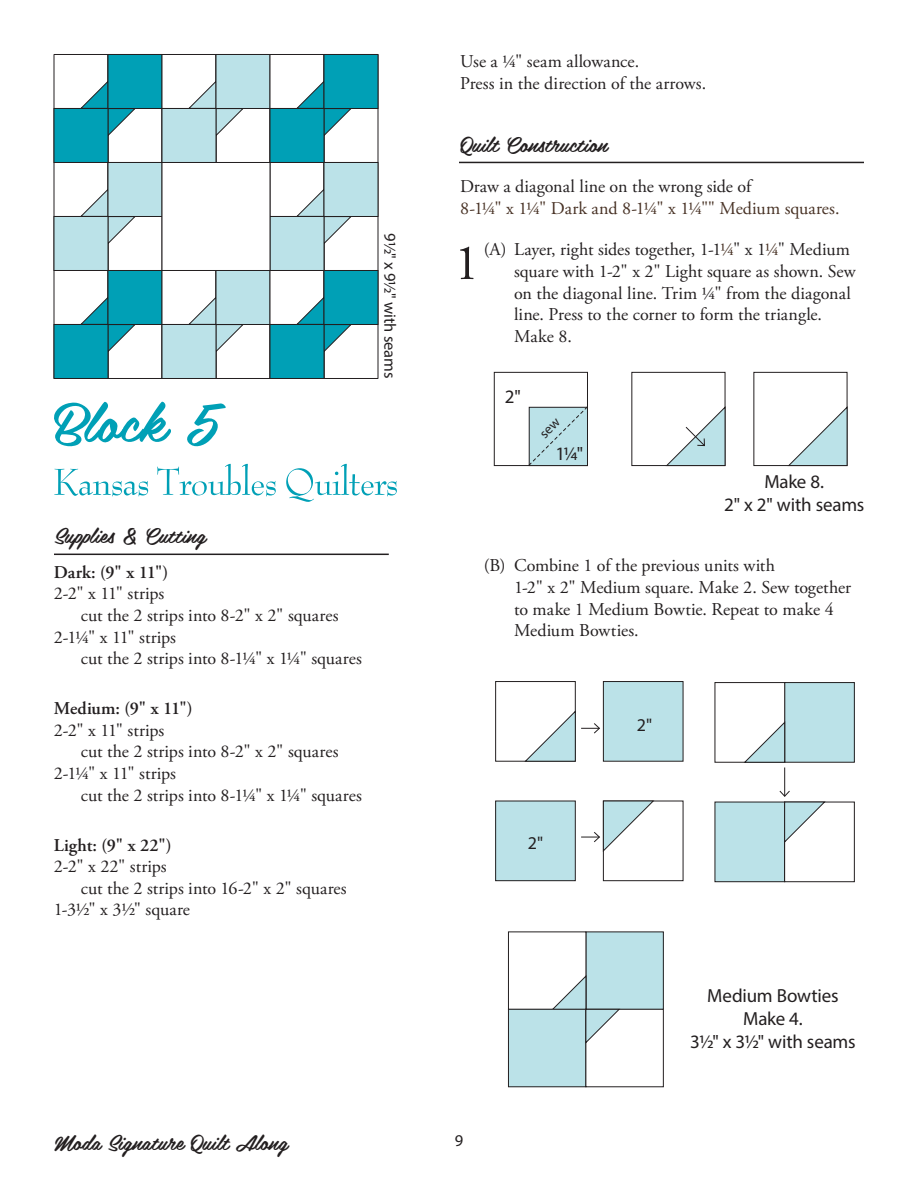
<style>
.page{position:relative;width:918px;height:1188px;background:#fff}
.page>*{position:absolute;margin:0;border:0;box-sizing:border-box;transform-origin:0 0}
.t1{font:54px "Belinda";letter-spacing:.01em;color:#00a0b6}
.t2{font:50.55px "Adobe Garamond Pro";color:#231f20}
.t3{font:21px "Belinda";letter-spacing:.01em;color:#231f20}
.t4{font:18.9px/22.8px "Myriad Pro";letter-spacing:-.01em;color:#231f20;text-align:center}
.t5{font:18px/21.6px "Adobe Garamond Pro";color:#231f20}
.t6{font:600 18px "Adobe Garamond Pro";color:#231f20}
.t7{font:18px "Adobe Garamond Pro";letter-spacing:-.005em;color:#473124}
.t8{font:18px "Myriad Pro";color:#231f20}
.t9{font:16.5px "Myriad Pro";letter-spacing:-.005em;color:#231f20}
.s1{color:#473124}
</style>
<div class="page">
<hr style="left:54px;top:554px;width:335px;height:1px;background:#231f20">
<hr style="left:459px;top:162px;width:405px;height:1px;background:#231f20">
<div style="left:54px;top:54px;width:54px;height:55px;border:1px solid #231f20"></div>
<div style="left:108px;top:108px;width:54px;height:55px;border:1px solid #231f20"></div>
<svg style="left:80px;top:80px;width:55px;height:56px"></svg>
<div style="left:54px;top:108px;width:54px;height:54px;background:#00a0b6"></div>
<div style="left:108px;top:54px;width:54px;height:54px;background:#00a0b6"></div>
<div style="left:108px;top:54px;width:54px;height:55px;border:1px solid #231f20"></div>
<div style="left:108px;top:324px;width:54px;height:55px;border:1px solid #231f20"></div>
<svg style="left:80px;top:296px;width:55px;height:56px"></svg>
<div style="left:54px;top:324px;width:54px;height:54px;background:#00a0b6"></div>
<div style="left:54px;top:324px;width:54px;height:55px;border:1px solid #231f20"></div>
<div style="left:108px;top:270px;width:54px;height:54px;background:#00a0b6"></div>
<div style="left:108px;top:270px;width:54px;height:55px;border:1px solid #231f20"></div>
<div style="left:162px;top:54px;width:54px;height:55px;border:1px solid #231f20"></div>
<div style="left:216px;top:108px;width:54px;height:55px;border:1px solid #231f20"></div>
<svg style="left:188px;top:80px;width:55px;height:56px"></svg>
<div style="left:162px;top:108px;width:54px;height:54px;background:#bbe2e8"></div>
<div style="left:216px;top:54px;width:54px;height:54px;background:#bbe2e8"></div>
<div style="left:216px;top:54px;width:54px;height:55px;border:1px solid #231f20"></div>
<div style="left:216px;top:324px;width:54px;height:55px;border:1px solid #231f20"></div>
<svg style="left:188px;top:296px;width:55px;height:56px"></svg>
<div style="left:162px;top:324px;width:54px;height:54px;background:#bbe2e8"></div>
<div style="left:162px;top:324px;width:54px;height:55px;border:1px solid #231f20"></div>
<div style="left:216px;top:270px;width:54px;height:54px;background:#bbe2e8"></div>
<div style="left:216px;top:270px;width:54px;height:55px;border:1px solid #231f20"></div>
<div style="left:270px;top:54px;width:54px;height:55px;border:1px solid #231f20"></div>
<svg style="left:296px;top:80px;width:55px;height:56px"></svg>
<div style="left:270px;top:108px;width:54px;height:54px;background:#00a0b6"></div>
<div style="left:324px;top:54px;width:54px;height:54px;background:#00a0b6"></div>
<div style="left:324px;top:54px;width:54px;height:55px;border:1px solid #231f20"></div>
<div style="left:324px;top:324px;width:54px;height:55px;border:1px solid #231f20"></div>
<svg style="left:296px;top:296px;width:55px;height:56px"></svg>
<div style="left:270px;top:324px;width:54px;height:54px;background:#00a0b6"></div>
<div style="left:270px;top:324px;width:54px;height:55px;border:1px solid #231f20"></div>
<div style="left:324px;top:270px;width:54px;height:54px;background:#00a0b6"></div>
<div style="left:54px;top:162px;width:54px;height:55px;border:1px solid #231f20"></div>
<div style="left:108px;top:216px;width:54px;height:55px;border:1px solid #231f20"></div>
<svg style="left:80px;top:188px;width:55px;height:56px"></svg>
<div style="left:54px;top:216px;width:54px;height:54px;background:#bbe2e8"></div>
<div style="left:54px;top:216px;width:54px;height:55px;border:1px solid #231f20"></div>
<div style="left:108px;top:162px;width:54px;height:54px;background:#bbe2e8"></div>
<div style="left:108px;top:162px;width:54px;height:55px;border:1px solid #231f20"></div>
<div style="left:270px;top:162px;width:54px;height:55px;border:1px solid #231f20"></div>
<div style="left:324px;top:216px;width:54px;height:55px;border:1px solid #231f20"></div>
<svg style="left:296px;top:188px;width:55px;height:56px"></svg>
<div style="left:270px;top:216px;width:54px;height:54px;background:#bbe2e8"></div>
<div style="left:270px;top:216px;width:54px;height:55px;border:1px solid #231f20"></div>
<div style="left:324px;top:162px;width:54px;height:54px;background:#bbe2e8"></div>
<div style="left:324px;top:162px;width:54px;height:55px;border:1px solid #231f20"></div>
<div style="left:162px;top:162px;width:108px;height:109px;border:1px solid #231f20"></div>
<div style="left:632px;top:372px;width:93px;height:94px;border:1px solid #231f20"></div>
<div style="left:754px;top:372px;width:93px;height:94px;border:1px solid #231f20"></div>
<svg style="left:788px;top:406px;width:59px;height:60px"></svg>
<div style="left:586px;top:932px;width:77px;height:77px;background:#bbe2e8"></div>
<div style="left:586px;top:932px;width:78px;height:78px;border:1px solid #231f20"></div>
<div style="left:508px;top:932px;width:78px;height:78px;border:1px solid #231f20"></div>
<div style="left:508px;top:1009px;width:78px;height:78px;background:#bbe2e8"></div>
<div style="left:508px;top:1009px;width:78px;height:78px;border:1px solid #231f20"></div>
<div style="left:586px;top:1009px;width:78px;height:78px;border:1px solid #231f20"></div>
<svg style="left:552px;top:976px;width:68px;height:67px"></svg>
<div style="left:494px;top:372px;width:94px;height:94px;border:1px solid #231f20"></div>
<svg style="left:666px;top:406px;width:59px;height:60px"></svg>
<div style="left:785px;top:683px;width:69px;height:79px;background:#bbe2e8"></div>
<div style="left:784px;top:682px;width:71px;height:80px;border:1px solid #231f20"></div>
<div style="left:715px;top:682px;width:70px;height:80px;border:1px solid #231f20"></div>
<div style="left:715px;top:802px;width:70px;height:80px;background:#bbe2e8"></div>
<div style="left:715px;top:802px;width:70px;height:80px;border:1px solid #231f20"></div>
<div style="left:784px;top:802px;width:71px;height:80px;border:1px solid #231f20"></div>
<svg style="left:744px;top:721px;width:81px;height:122px"></svg>
<div style="left:603px;top:682px;width:80px;height:79px;background:#bbe2e8"></div>
<div style="left:603px;top:681px;width:80px;height:80px;border:1px solid #231f20"></div>
<div style="left:495px;top:681px;width:81px;height:80px;border:1px solid #231f20"></div>
<div style="left:603px;top:801px;width:80px;height:80px;border:1px solid #231f20"></div>
<svg style="left:525px;top:710px;width:75px;height:52px"></svg>
<svg style="left:581px;top:801px;width:73px;height:51px"></svg>
<div style="left:496px;top:801px;width:79px;height:80px;background:#bbe2e8"></div>
<div style="left:495px;top:801px;width:81px;height:80px;border:1px solid #231f20"></div>
<svg style="left:54px;top:464px;width:343px;height:38px"></svg>
<svg style="left:528px;top:406px;width:60px;height:60px;background:#b0d3d8"></svg>
<p class="t5" style="left:460px;top:51px;width:248px">Use a ¼" seam allowance.<br>Press in the direction of the arrows.</p>
<h1 class="t1" style="left:54px;top:377px;width:168px">Block 5</h1>
<p class="t9" style="left:400px;top:233px;width:147px;rotate:90deg">9½" x 9½" with seams</p>
<p class="t3" style="left:54px;top:517px;width:153px">Supplies &amp; Cutting</p>
<p class="t6" style="left:54px;top:562px;width:116px">Dark: (9" x 11")</p>
<p class="t5" style="left:54px;top:584px;width:112px">2-2" x 11" strips</p>
<p class="t5" style="left:81px;top:605px;width:259px">cut the 2 strips into 8-2" x 2" squares</p>
<p class="t5" style="left:54px;top:627px;width:124px">2-1¼" x 11" strips</p>
<p class="t5" style="left:81px;top:648px;width:283px">cut the 2 strips into 8-1¼" x 1¼" squares</p>
<p class="t6" style="left:54px;top:698px;width:140px">Medium: (9" x 11")</p>
<p class="t5" style="left:54px;top:720px;width:112px">2-2" x 11" strips</p>
<p class="t5" style="left:81px;top:742px;width:259px">cut the 2 strips into 8-2" x 2" squares</p>
<p class="t5" style="left:54px;top:763px;width:124px">2-1¼" x 11" strips</p>
<p class="t5" style="left:81px;top:785px;width:283px">cut the 2 strips into 8-1¼" x 1¼" squares</p>
<p class="t6" style="left:54px;top:835px;width:119px">Light: (9" x 22")</p>
<p class="t5" style="left:54px;top:856px;width:114px">2-2" x 22" strips</p>
<p class="t5" style="left:81px;top:878px;width:267px">cut the 2 strips into 16-2" x 2" squares</p>
<p class="t5" style="left:54px;top:900px;width:138px">1-3½" x 3½" square</p>
<p class="t3" style="left:460px;top:126px;width:149px">Quilt Construction</p>
<p class="t5" style="left:460px;top:176px;width:293px">Draw a diagonal line on the wrong side of</p>
<p class="t7" style="left:460px;top:197px;width:381px">8-1¼" x 1¼" Dark and 8-1¼" x 1¼"" Medium squares.</p>
<p class="t5" style="left:514px;top:240px;width:343px;text-indent:-30px">(A) Layer, right sides together, 1-1<span class="s1">¼</span>" x 1<span class="s1">¼</span>" Medium square with 1-2" x 2" Light square as shown. Sew on the diagonal line. Trim ¼" from the diagonal line. Press to the corner to form the triangle.<br>Make 8.</p>
<h2 class="t2" style="left:454px;top:233px;width:27px">1</h2>
<p class="t4" style="left:505px;top:385px;width:17px">2"</p>
<p class="t4" style="left:555px;top:442px;width:29px">1¼"</p>
<p class="t4" style="left:724px;top:470px;width:142px">Make 8.<br>2" x 2" with seams</p>
<p class="t5" style="left:514px;top:556px;width:338px;text-indent:-30px">(B) Combine 1 of the previous units with<br>1-2" x 2" Medium square. Make 2. Sew together to make 1 Medium Bowtie. Repeat to make 4<br>Medium Bowties.</p>
<p class="t8" style="left:528px;top:832px;width:17px">2"</p>
<p class="t8" style="left:637px;top:714px;width:17px">2"</p>
<p class="t4" style="left:690px;top:984px;width:167px">Medium Bowties<br>Make 4.<br>3½" x 3½" with seams</p>
<p class="t3" style="left:54px;top:1124px;width:235px">Moda Signature Quilt Along</p>
<p class="t9" style="left:455px;top:1131px;width:10px">9</p>
</div>
